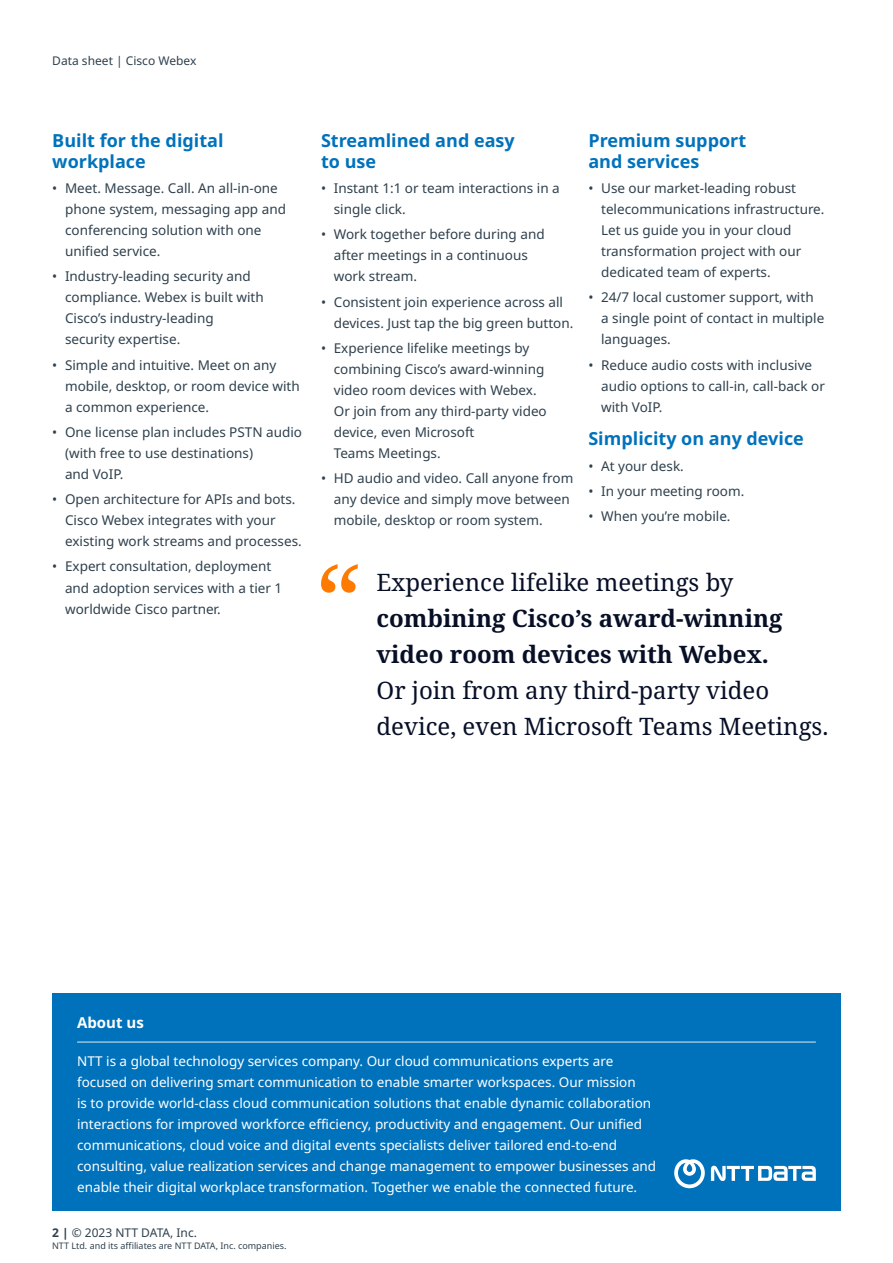
<style>
.page{position:relative;width:893px;height:1263px;background:#fff}
.page>*{position:absolute;margin:0;border:0;box-sizing:border-box;transform-origin:0 0}
.t1{font:24px/36px "Noto Serif";color:#070f26}
.t2{font:700 24px/36px "Noto Serif";color:#070f26}
.t3{font:700 18px/21px "Noto Sans";color:#0072bc}
.t4{font:700 15px "Noto Sans";color:#fff}
.t5{font:13.5px/21px "Noto Sans";color:#2e404d}
.t6{font:13.5px/21px "Noto Sans";color:#fff}
.t7{font:12px "Noto Sans";color:#2e404d}
.t8{font:9px "Noto Sans";color:#2e404d}
.s1{font-weight:700}
</style>
<div class="page">
<div style="left:52px;top:994px;width:789px;height:217px;background:#0072bc"></div>
<svg style="left:674px;top:1159px;width:31px;height:29px"></svg>
<svg style="left:711px;top:1166px;width:105px;height:15px"></svg>
<hr style="left:77px;top:1042px;width:739px;height:1px;background:#e8e8e8">
<svg style="left:321px;top:564px;width:37px;height:29px"></svg>
<p class="t7" style="left:52px;top:54px;width:146px">Data sheet | Cisco Webex</p>
<h2 class="t3" style="left:52px;top:130px;width:173px">Built for the digital workplace</h2>
<p class="t5" style="left:65px;top:178px;width:222px;text-indent:-13px">• Meet. Message. Call. An all-in-one phone system, messaging app and conferencing solution with one unified service.</p>
<p class="t5" style="left:65px;top:266px;width:200px;text-indent:-13px">• Industry-leading security and compliance. Webex is built with<br>Cisco’s industry-leading security expertise.</p>
<p class="t5" style="left:65px;top:354px;width:236px;text-indent:-13px">• Simple and intuitive. Meet on any mobile, desktop, or room device with a common experience.</p>
<p class="t5" style="left:65px;top:422px;width:238px;text-indent:-13px">• One license plan includes PSTN audio (with free to use destinations)<br>and VoIP.</p>
<p class="t5" style="left:65px;top:489px;width:238px;text-indent:-13px">• Open architecture for APIs and bots.<br>Cisco Webex integrates with your existing work streams and processes.</p>
<p class="t5" style="left:65px;top:556px;width:219px;text-indent:-13px">• Expert consultation, deployment and adoption services with a tier 1 worldwide Cisco partner.</p>
<h2 class="t3" style="left:321px;top:130px;width:195px">Streamlined and easy to use</h2>
<p class="t5" style="left:334px;top:178px;width:228px;text-indent:-13px">• Instant 1:1 or team interactions in a single click.</p>
<p class="t5" style="left:334px;top:224px;width:212px;text-indent:-13px">• Work together before during and after meetings in a continuous work stream.</p>
<p class="t5" style="left:334px;top:291px;width:241px;text-indent:-13px">• Consistent join experience across all devices. Just tap the big green button.</p>
<p class="t5" style="left:334px;top:338px;width:214px;text-indent:-13px">• Experience lifelike meetings by combining Cisco’s award-winning video room devices with Webex.<br>Or join from any third-party video device, even Microsoft<br>Teams Meetings.</p>
<p class="t5" style="left:334px;top:468px;width:241px;text-indent:-13px">• HD audio and video. Call anyone from any device and simply move between mobile, desktop or room system.</p>
<h2 class="t3" style="left:588px;top:130px;width:159px">Premium support and services</h2>
<p class="t5" style="left:601px;top:178px;width:225px;text-indent:-13px">• Use our market-leading robust telecommunications infrastructure.<br>Let us guide you in your cloud transformation project with our dedicated team of experts.</p>
<p class="t5" style="left:601px;top:287px;width:225px;text-indent:-13px">• 24/7 local customer support, with a single point of contact in multiple languages.</p>
<p class="t5" style="left:601px;top:354px;width:225px;text-indent:-13px">• Reduce audio costs with inclusive audio options to call-in, call-back or with VoIP.</p>
<h2 class="t3" style="left:588px;top:429px;width:217px">Simplicity on any device</h2>
<p class="t5" style="left:588px;top:455px;width:97px">• At your desk.</p>
<p class="t5" style="left:588px;top:481px;width:157px">• In your meeting room.</p>
<p class="t5" style="left:588px;top:506px;width:144px">• When you’re mobile.</p>
<h1 class="t1" style="left:377px;top:565px;width:358px">Experience lifelike meetings by</h1>
<h1 class="t2" style="left:377px;top:600px;width:407px">combining Cisco’s award-winning video room devices with Webex.</h1>
<h1 class="t1" style="left:377px;top:673px;width:453px">Or join from any third-party video device, even Microsoft Teams Meetings.</h1>
<p class="t4" style="left:77px;top:1014px;width:68px">About us</p>
<p class="t6" style="left:77px;top:1051px;width:581px">NTT is a global technology services company. Our cloud communications experts are focused on delivering smart communication to enable smarter workspaces. Our mission<br>is to provide world-class cloud communication solutions that enable dynamic collaboration interactions for improved workforce efficiency, productivity and engagement. Our unified communications, cloud voice and digital events specialists deliver tailored end-to-end consulting, value realization services and change management to empower businesses and enable their digital workplace transformation. Together we enable the connected future.</p>
<p class="t7" style="left:52px;top:1225px;width:146px"><span class="s1">2 |</span> © 2023 NTT DATA, Inc.</p>
<p class="t8" style="left:52px;top:1240px;width:236px">NTT Ltd. and its affiliates are NTT DATA, Inc. companies.</p>
</div>
